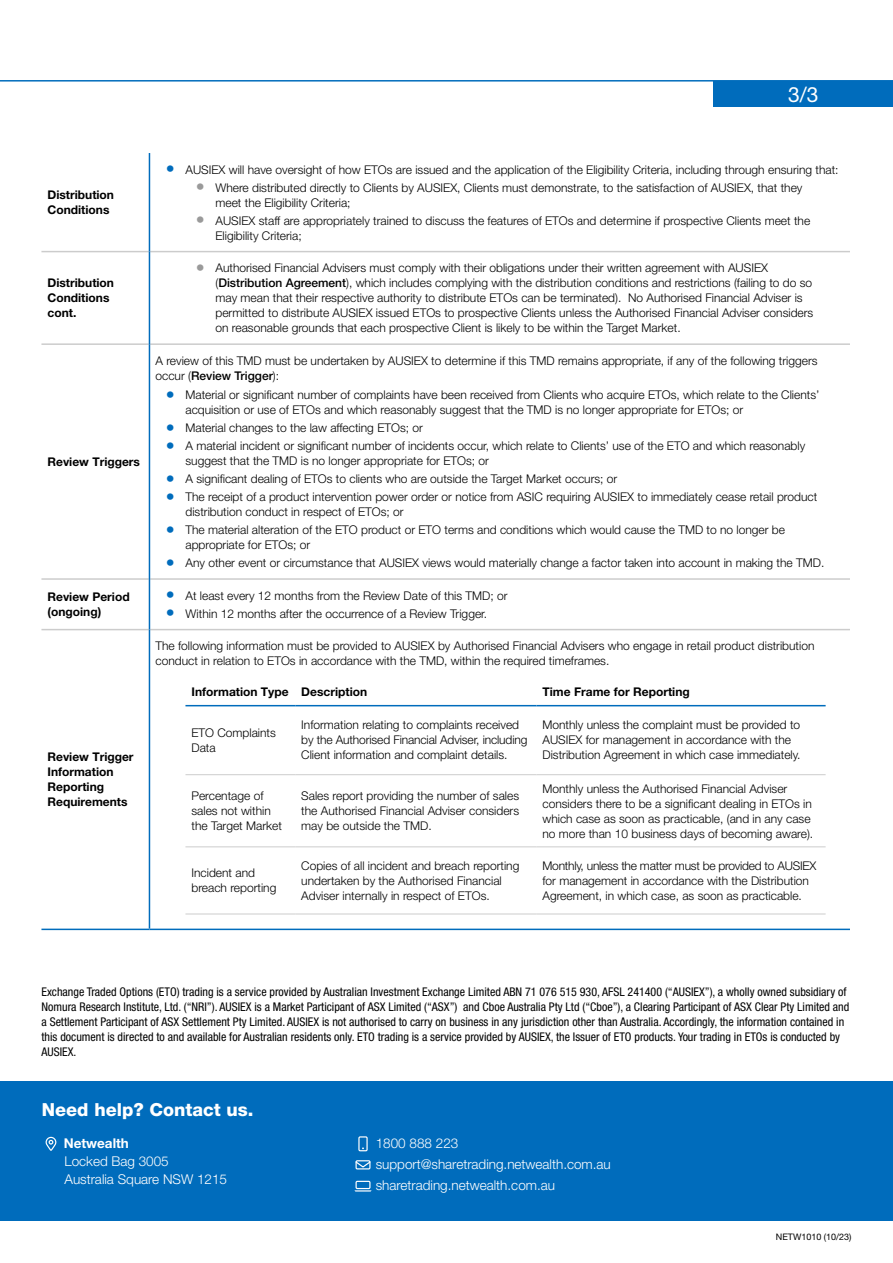
<style>
.page{position:relative;width:893px;height:1263px;background:#fff}
.page>*{position:absolute;margin:0;border:0;box-sizing:border-box;transform-origin:0 0}
.t1{font:21px "Helvetica Neue LT Pro";color:#fff}
.t2{font:800 18px "Helvetica Neue LT Pro";color:#fff}
.t3{font:300 13.5px/21px "Helvetica Neue LT Pro";color:#fff}
.t4{font:700 13.5px "Helvetica Neue LT Pro";color:#fff}
.t5{font:300 12px/15px "Helvetica Neue LT Pro";color:#000}
.t6{font:condensed 12px/15px "Helvetica Neue LT Pro";color:#000}
.t7{font:700 12px/15px "Helvetica Neue LT Pro";color:#000}
.t8{font:9px "Helvetica Neue LT Pro";color:#000}
.s1{font-size:18px;color:#006cbc}
.s2{font-size:18px;color:#9a9a9a}
.s3{font-weight:500}
</style>
<div class="page">
<div style="left:713px;top:82px;width:180px;height:25px;background:#006cbc"></div>
<hr style="left:0;top:80px;width:893px;height:2px;background:#006cbc">
<hr style="left:41px;top:251px;width:108px;height:1px;background:#ccc">
<hr style="left:41px;top:343px;width:108px;height:2px;background:#ccc">
<hr style="left:41px;top:578px;width:108px;height:2px;background:#ccc">
<hr style="left:41px;top:629px;width:108px;height:1px;background:#ccc">
<hr style="left:41px;top:929px;width:108px;height:1px;background:#006cbc">
<hr style="left:149px;top:929px;width:701px;height:1px;background:#006cbc">
<hr style="left:150px;top:251px;width:700px;height:1px;background:#ccc">
<hr style="left:150px;top:343px;width:700px;height:2px;background:#ccc">
<hr style="left:150px;top:578px;width:700px;height:2px;background:#ccc">
<hr style="left:150px;top:629px;width:700px;height:1px;background:#ccc">
<hr style="left:149px;top:153px;width:1px;height:99px;background:#006cbc">
<hr style="left:149px;top:252px;width:1px;height:92px;background:#006cbc">
<hr style="left:149px;top:344px;width:1px;height:235px;background:#006cbc">
<hr style="left:149px;top:579px;width:1px;height:51px;background:#006cbc">
<hr style="left:149px;top:630px;width:1px;height:299px;background:#006cbc">
<hr style="left:185px;top:914px;width:110px;height:1px;background:#ccc">
<hr style="left:295px;top:914px;width:241px;height:1px;background:#ccc">
<hr style="left:536px;top:914px;width:290px;height:1px;background:#ccc">
<hr style="left:185px;top:705px;width:110px;height:1px;background:#006cbc">
<hr style="left:295px;top:705px;width:241px;height:1px;background:#006cbc">
<hr style="left:536px;top:705px;width:290px;height:1px;background:#006cbc">
<hr style="left:185px;top:846px;width:110px;height:1px;background:#ccc">
<hr style="left:295px;top:846px;width:241px;height:1px;background:#ccc">
<hr style="left:536px;top:846px;width:290px;height:1px;background:#ccc">
<hr style="left:185px;top:774px;width:110px;height:1px;background:#ccc">
<hr style="left:295px;top:774px;width:241px;height:1px;background:#ccc">
<hr style="left:536px;top:774px;width:290px;height:1px;background:#ccc">
<div style="left:0;top:1081px;width:893px;height:140px;background:#006cbc"></div>
<svg style="left:45px;top:1136px;width:12px;height:15px"></svg>
<div style="left:358px;top:1136px;width:10px;height:15px;border:1px solid #fff"></div>
<svg style="left:357px;top:1161px;width:14px;height:7px"></svg>
<div style="left:355px;top:1160px;width:15px;height:9px;border:1px solid #fff"></div>
<div style="left:355px;top:1181px;width:15px;height:8px;border:1px solid #fff"></div>
<svg style="left:355px;top:1190px;width:16px;height:1px"></svg>
<h1 class="t1" style="left:788px;top:82px;width:32px">3/3</h1>
<p class="t7" style="left:47px;top:187px;width:68px">Distribution<br>Conditions</p>
<p class="t7" style="left:47px;top:275px;width:68px">Distribution<br>Conditions cont.</p>
<p class="t7" style="left:47px;top:454px;width:94px">Review Triggers</p>
<p class="t5" style="left:166px;top:162px;width:674px"><span class="s1">•</span> AUSIEX will have oversight of how ETOs are issued and the application of the Eligibility Criteria, including through ensuring that:</p>
<p class="t5" style="left:215px;top:180px;width:588px;text-indent:-20px"><span class="s2">•</span> Where distributed directly to Clients by AUSIEX, Clients must demonstrate, to the satisfaction of AUSIEX, that they meet the Eligibility Criteria;</p>
<p class="t5" style="left:215px;top:213px;width:596px;text-indent:-20px"><span class="s2">•</span> AUSIEX staff are appropriately trained to discuss the features of ETOs and determine if prospective Clients meet the<br>Eligibility Criteria;</p>
<p class="t5" style="left:215px;top:260px;width:599px;text-indent:-20px"><span class="s2">•</span> Authorised Financial Advisers must comply with their obligations under their written agreement with AUSIEX (<span class="s3">Distribution Agreement</span>), which includes complying with the distribution conditions and restrictions (failing to do so may mean that their respective authority to distribute ETOs can be terminated). No Authorised Financial Adviser is permitted to distribute AUSIEX issued ETOs to prospective Clients unless the Authorised Financial Adviser considers on reasonable grounds that each prospective Client is likely to be within the Target Market.</p>
<p class="t5" style="left:155px;top:353px;width:664px">A review of this TMD must be undertaken by AUSIEX to determine if this TMD remains appropriate, if any of the following triggers occur (<span class="s3">Review Trigger</span>):</p>
<p class="t5" style="left:185px;top:387px;width:635px;text-indent:-20px"><span class="s1">•</span> Material or significant number of complaints have been received from Clients who acquire ETOs, which relate to the Clients’ acquisition or use of ETOs and which reasonably suggest that the TMD is no longer appropriate for ETOs; or</p>
<p class="t5" style="left:166px;top:420px;width:258px"><span class="s1">•</span> Material changes to the law affecting ETOs; or</p>
<p class="t5" style="left:185px;top:438px;width:621px;text-indent:-20px"><span class="s1">•</span> A material incident or significant number of incidents occur, which relate to Clients’ use of the ETO and which reasonably suggest that the TMD is no longer appropriate for ETOs; or</p>
<p class="t5" style="left:166px;top:471px;width:453px"><span class="s1">•</span> A significant dealing of ETOs to clients who are outside the Target Market occurs; or</p>
<p class="t5" style="left:185px;top:489px;width:633px;text-indent:-20px"><span class="s1">•</span> The receipt of a product intervention power order or notice from ASIC requiring AUSIEX to immediately cease retail product distribution conduct in respect of ETOs; or</p>
<p class="t5" style="left:185px;top:522px;width:601px;text-indent:-20px"><span class="s1">•</span> The material alteration of the ETO product or ETO terms and conditions which would cause the TMD to no longer be appropriate for ETOs; or</p>
<p class="t5" style="left:166px;top:555px;width:660px"><span class="s1">•</span> Any other event or circumstance that AUSIEX views would materially change a factor taken into account in making the TMD.</p>
<p class="t7" style="left:47px;top:589px;width:84px">Review Period (ongoing)</p>
<p class="t5" style="left:166px;top:588px;width:343px"><span class="s1">•</span> At least every 12 months from the Review Date of this TMD; or</p>
<p class="t5" style="left:166px;top:606px;width:323px"><span class="s1">•</span> Within 12 months after the occurrence of a Review Trigger.</p>
<p class="t7" style="left:47px;top:749px;width:88px">Review Trigger<br>Information<br>Reporting<br>Requirements</p>
<p class="t5" style="left:155px;top:638px;width:661px">The following information must be provided to AUSIEX by Authorised Financial Advisers who engage in retail product distribution conduct in relation to ETOs in accordance with the TMD, within the required timeframes.</p>
<p class="t7" style="left:191px;top:684px;width:177px">Information Type Description</p>
<p class="t7" style="left:542px;top:684px;width:149px">Time Frame for Reporting</p>
<p class="t5" style="left:191px;top:725px;width:86px">ETO Complaints<br>Data</p>
<p class="t5" style="left:301px;top:717px;width:228px">Information relating to complaints received by the Authorised Financial Adviser, including<br>Client information and complaint details.</p>
<p class="t5" style="left:542px;top:717px;width:260px">Monthly unless the complaint must be provided to<br>AUSIEX for management in accordance with the<br>Distribution Agreement in which case immediately.</p>
<p class="t5" style="left:191px;top:788px;width:92px">Percentage of sales not within the Target Market</p>
<p class="t5" style="left:301px;top:788px;width:219px;text-align:justify">Sales report providing the number of sales the Authorised Financial Adviser considers may be outside the TMD.</p>
<p class="t5" style="left:542px;top:780px;width:272px">Monthly unless the Authorised Financial Adviser considers there to be a significant dealing in ETOs in which case as soon as practicable, (and in any case no more than 10 business days of becoming aware).</p>
<p class="t5" style="left:191px;top:865px;width:86px">Incident and breach reporting</p>
<p class="t5" style="left:301px;top:858px;width:220px">Copies of all incident and breach reporting undertaken by the Authorised Financial<br>Adviser internally in respect of ETOs.</p>
<p class="t5" style="left:542px;top:858px;width:275px">Monthly, unless the matter must be provided to AUSIEX for management in accordance with the Distribution<br>Agreement, in which case, as soon as practicable.</p>
<p class="t6" style="left:41px;top:984px;width:809px">Exchange Traded Options (ETO) trading is a service provided by Australian Investment Exchange Limited ABN 71 076 515 930, AFSL 241400 (“AUSIEX”), a wholly owned subsidiary of Nomura Research Institute, Ltd. (“NRI”). AUSIEX is a Market Participant of ASX Limited (“ASX”) and Cboe Australia Pty Ltd (“Cboe”), a Clearing Participant of ASX Clear Pty Limited and a Settlement Participant of ASX Settlement Pty Limited. AUSIEX is not authorised to carry on business in any jurisdiction other than Australia. Accordingly, the information contained in this document is directed to and available for Australian residents only. ETO trading is a service provided by AUSIEX, the Issuer of ETO products. Your trading in ETOs is conducted by AUSIEX.</p>
<h2 class="t2" style="left:42px;top:1098px;width:213px">Need help? Contact us.</h2>
<p class="t4" style="left:64px;top:1135px;width:67px">Netwealth</p>
<p class="t3" style="left:64px;top:1152px;width:164px;line-height:18px">Locked Bag 3005<br>Australia Square NSW 1215</p>
<p class="t3" style="left:376px;top:1133px;width:237px">1800 888 223 support@sharetrading.netwealth.com.au sharetrading.netwealth.com.au</p>
<p class="t8" style="left:776px;top:1231px;width:77px">NETW1010 (10/23)</p>
</div>
